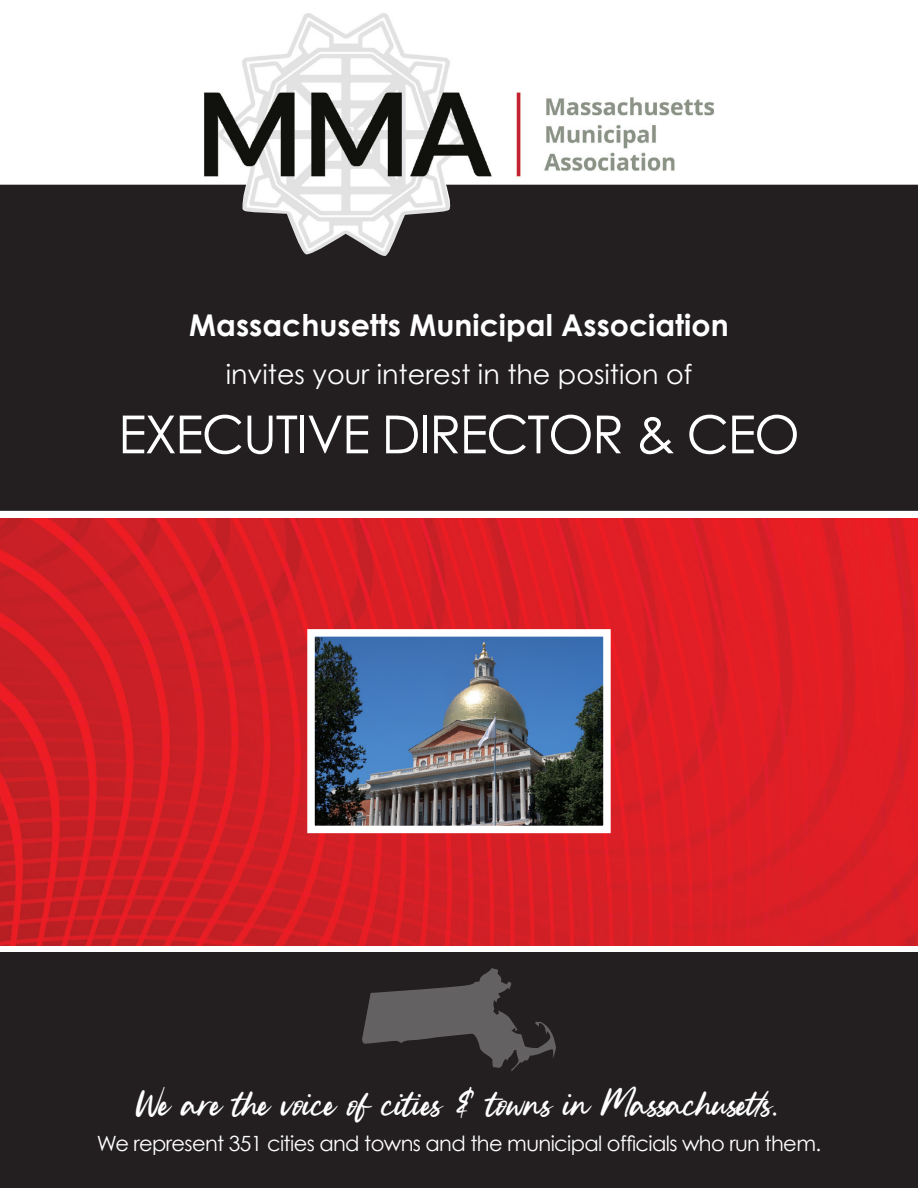
<style>
.page{position:relative;width:918px;height:1188px;background:#fff}
.page>*{position:absolute;margin:0;border:0;box-sizing:border-box;transform-origin:0 0}
.t1{font:52.5px "Century Gothic";letter-spacing:-.03em;color:#fff}
.t2{font:42px "Silent Landfield";letter-spacing:-.03em;color:#fff}
.t3{font:700 30px "Century Gothic";color:#fff}
.t4{font:27px "Century Gothic";color:#fff}
.t5{font:21px "Century Gothic";letter-spacing:-.03em;color:#fff}
</style>
<div class="page">
<img style="left:199px;top:13px;width:518px;height:172px">
<div style="left:0;top:185px;width:918px;height:326px;background:#231f20"></div>
<img style="left:0;top:518px;width:918px;height:427px">
<div style="left:0;top:953px;width:918px;height:235px;background:#231f20"></div>
<svg style="left:362px;top:968px;width:194px;height:103px"></svg>
<img style="left:316px;top:638px;width:286px;height:186px">
<div style="left:307px;top:629px;width:304px;height:204px;border:8px solid #fff"></div>
<h3 class="t3" style="left:189px;top:306px;width:541px">Massachusetts Municipal Association</h3>
<p class="t4" style="left:226px;top:358px;width:468px">invites your interest in the position of</p>
<h1 class="t1" style="left:118px;top:402px;width:683px">EXECUTIVE DIRECTOR &amp; CEO</h1>
<h2 class="t2" style="left:137px;top:1083px;width:645px">We are the voice of cities &amp; towns in Massachusetts.</h2>
<p class="t5" style="left:97px;top:1130px;width:726px">We represent 351 cities and towns and the municipal officials who run them.</p>
</div>
